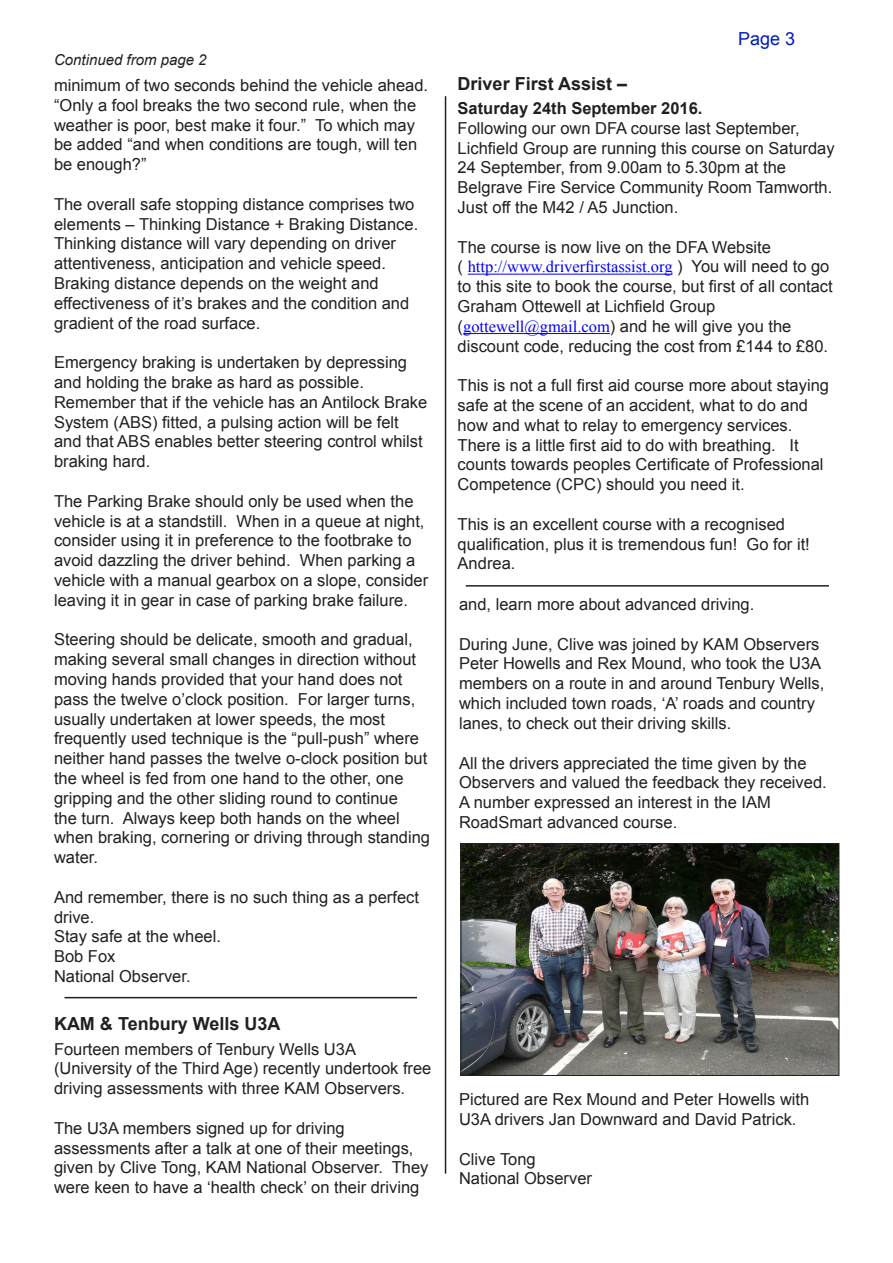
<style>
.page{position:relative;width:893px;height:1263px;background:#fff}
.page>*{position:absolute;margin:0;border:0;box-sizing:border-box;transform-origin:0 0}
.Driveway_Contents{font:700 18px "Arial";color:#231f20}
.t1{font:18px "Arial";color:#001cbf}
.Driveway_Body{font:16.5px/19.8px "Arial";color:#231f20}
.Driveway_Body-2{font:700 16.5px "Arial";color:#231f20}
.t2{font:italic 15px "Arial";color:#231f20}
.s1{font-family:"Times New Roman";color:#00f}
</style>
<div class="page">
<hr style="left:468px;top:274px;width:205px;height:1px;background:#00f">
<hr style="left:463px;top:333px;width:147px;height:1px;background:#00f">
<img style="left:463px;top:845px;width:374px;height:229px">
<div style="left:461px;top:843px;width:378px;height:233px;border:1px solid #231f20"></div>
<hr style="left:64px;top:997px;width:353px;height:1px;background:#231f20">
<hr style="left:445px;top:96px;width:1px;height:1077px;background:#231f20">
<hr style="left:466px;top:585px;width:363px;height:2px;background:#231f20">
<p class="t2" style="left:54px;top:50px;width:154px">Continued from page 2</p>
<p class="Driveway_Body" style="left:54px;top:75px;width:376px">minimum of two seconds behind the vehicle ahead. “Only a fool breaks the two second rule, when the weather is poor, best make it four.” To which may be added “and when conditions are tough, will ten be enough?”</p>
<p class="Driveway_Body" style="left:54px;top:194px;width:366px">The overall safe stopping distance comprises two elements – Thinking Distance + Braking Distance.<br>Thinking distance will vary depending on driver attentiveness, anticipation and vehicle speed.<br>Braking distance depends on the weight and effectiveness of it’s brakes and the condition and gradient of the road surface.</p>
<p class="Driveway_Body" style="left:54px;top:353px;width:375px">Emergency braking is undertaken by depressing and holding the brake as hard as possible.<br>Remember that if the vehicle has an Antilock Brake System (ABS) fitted, a pulsing action will be felt and that ABS enables better steering control whilst braking hard.</p>
<p class="Driveway_Body" style="left:54px;top:491px;width:376px">The Parking Brake should only be used when the vehicle is at a standstill. When in a queue at night, consider using it in preference to the footbrake to avoid dazzling the driver behind. When parking a vehicle with a manual gearbox on a slope, consider leaving it in gear in case of parking brake failure.</p>
<p class="Driveway_Body" style="left:54px;top:630px;width:378px">Steering should be delicate, smooth and gradual, making several small changes in direction without moving hands provided that your hand does not pass the twelve o’clock position. For larger turns, usually undertaken at lower speeds, the most frequently used technique is the “pull-push” where neither hand passes the twelve o-clock position but the wheel is fed from one hand to the other, one gripping and the other sliding round to continue<br>the turn. Always keep both hands on the wheel when braking, cornering or driving through standing water.</p>
<p class="Driveway_Body" style="left:54px;top:887px;width:367px">And remember, there is no such thing as a perfect drive.</p>
<p class="Driveway_Body" style="left:54px;top:927px;width:168px">Stay safe at the wheel.</p>
<p class="Driveway_Body" style="left:54px;top:947px;width:63px">Bob Fox</p>
<p class="Driveway_Body" style="left:54px;top:966px;width:138px">National Observer.</p>
<p class="Driveway_Contents" style="left:54px;top:1012px;width:228px">KAM &amp; Tenbury Wells U3A</p>
<p class="Driveway_Body" style="left:54px;top:1039px;width:379px">Fourteen members of Tenbury Wells U3A (University of the Third Age) recently undertook free driving assessments with three KAM Observers.</p>
<p class="Driveway_Body" style="left:54px;top:1118px;width:376px">The U3A members signed up for driving assessments after a talk at one of their meetings, given by Clive Tong, KAM National Observer. They were keen to have a ‘health check’ on their driving</p>
<p class="t1" style="left:738px;top:26px;width:44px">Page</p>
<p class="Driveway_Contents" style="left:458px;top:71px;width:171px">Driver First Assist –</p>
<p class="Driveway_Body-2" style="left:458px;top:97px;width:246px">Saturday 24th September 2016.</p>
<p class="Driveway_Body" style="left:458px;top:118px;width:378px">Following our own DFA course last September, Lichfield Group are running this course on Saturday 24 September, from 9.00am to 5.30pm at the Belgrave Fire Service Community Room Tamworth.<br>Just off the M42 / A5 Junction.</p>
<p class="Driveway_Body" style="left:458px;top:237px;width:315px">The course is now live on the DFA Website</p>
<p class="Driveway_Body" style="left:458px;top:257px;width:377px">( <span class="s1">http://www.driverfirstassist.org</span> ) You will need to go to this site to book the course, but first of all contact<br>Graham Ottewell at Lichfield Group</p>
<p class="Driveway_Body" style="left:458px;top:316px;width:372px">(<span class="s1">gottewell@gmail.com</span>) and he will give you the discount code, reducing the cost from £144 to £80.</p>
<p class="Driveway_Body" style="left:458px;top:376px;width:373px">This is not a full first aid course more about staying safe at the scene of an accident, what to do and how and what to relay to emergency services.<br>There is a little first aid to do with breathing. It counts towards peoples Certificate of Professional Competence (CPC) should you need it.</p>
<p class="Driveway_Body" style="left:458px;top:514px;width:354px">This is an excellent course with a recognised qualification, plus it is tremendous fun! Go for it!</p>
<p class="Driveway_Body" style="left:458px;top:554px;width:59px">Andrea.</p>
<p class="Driveway_Body" style="left:459px;top:594px;width:297px">and, learn more about advanced driving.</p>
<p class="Driveway_Body" style="left:459px;top:634px;width:367px">During June, Clive was joined by KAM Observers Peter Howells and Rex Mound, who took the U3A members on a route in and around Tenbury Wells, which included town roads, ‘A’ roads and country lanes, to check out their driving skills.</p>
<p class="Driveway_Body" style="left:459px;top:753px;width:369px">All the drivers appreciated the time given by the Observers and valued the feedback they received.<br>A number expressed an interest in the IAM RoadSmart advanced course.</p>
<p class="Driveway_Body" style="left:459px;top:1089px;width:352px">Pictured are Rex Mound and Peter Howells with<br>U3A drivers Jan Downward and David Patrick.</p>
<p class="Driveway_Body" style="left:459px;top:1149px;width:78px">Clive Tong</p>
<p class="Driveway_Body" style="left:459px;top:1169px;width:134px">National Observer</p>
</div>
